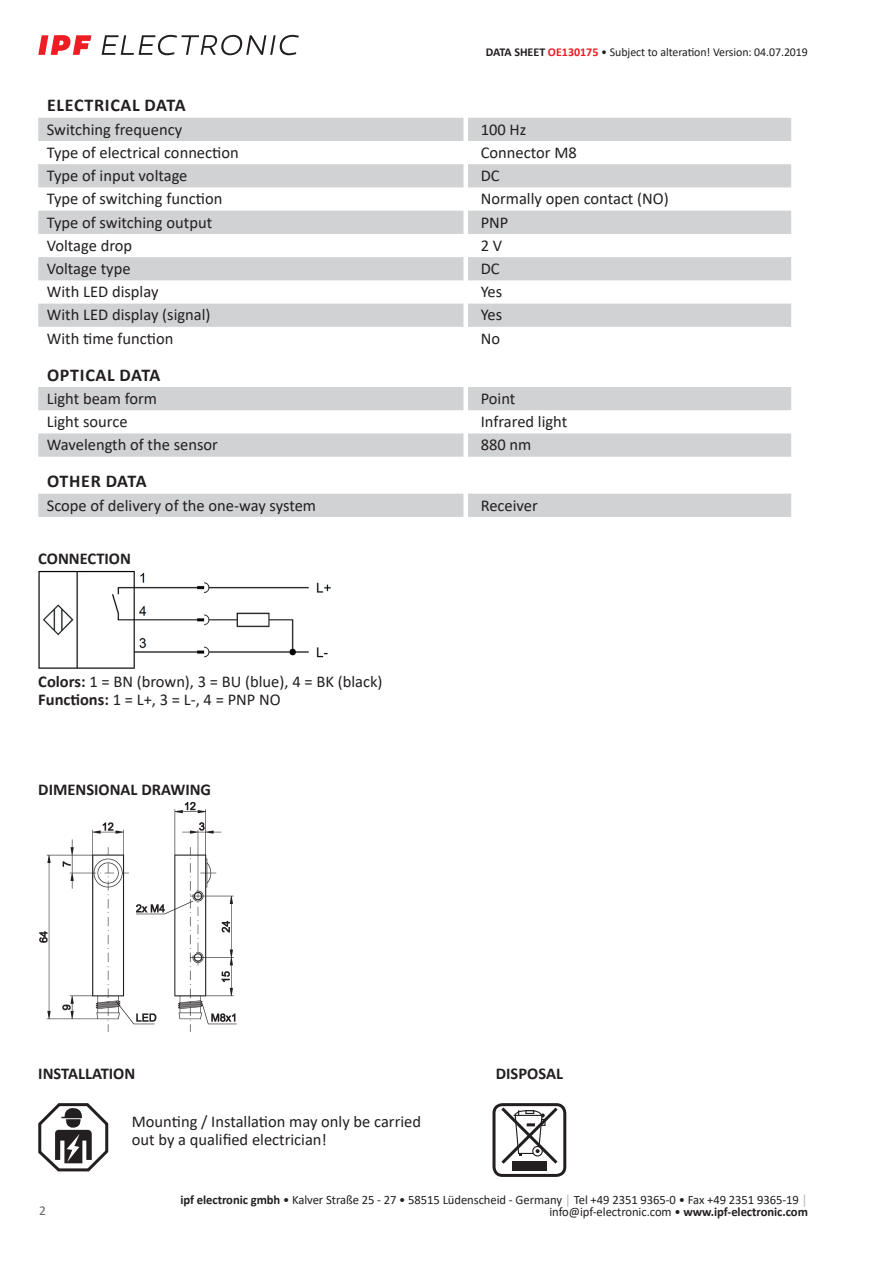
<style>
.page{position:relative;width:893px;height:1263px;background:#fff}
.page>*{position:absolute;margin:0;border:0;box-sizing:border-box;transform-origin:0 0}
.t1{font:700 18px "Calibri";letter-spacing:.04em;color:#231f20}
.t2{font:700 18px "Calibri";letter-spacing:.015em;color:#231f20}
.t3{font:16.5px/18px "Calibri";color:#231f20}
.t4{font:700 16.5px "Calibri";color:#231f20}
.t5{font:13.5px "Calibri";color:#636366}
.t6{font:12.75px/12.6px "Calibri";letter-spacing:-.005em;color:#231f20;text-align:right}
.t7{font:12px "Calibri";letter-spacing:-.005em;color:#231f20}
.s1{font-weight:700}
.s2{font-weight:700;color:#ee1d23}
.s3{color:#a8a9ad}
</style>
<div class="page">
<svg style="left:102px;top:35px;width:197px;height:20px"></svg>
<svg style="left:38px;top:35px;width:53px;height:20px"></svg>
<svg style="left:38px;top:118px;width:753px;height:209px;fill:#d1d2d4"></svg>
<svg style="left:38px;top:387px;width:753px;height:70px;fill:#d1d2d4"></svg>
<div style="left:38px;top:494px;width:753px;height:23px;background:#d1d2d4"></div>
<img style="left:38px;top:570px;width:293px;height:99px">
<img style="left:39px;top:802px;width:198px;height:230px">
<svg style="left:38px;top:1103px;width:71px;height:69px"></svg>
<div style="left:492px;top:1103px;width:74px;height:74px;border:3px solid #231f20;border-radius:9px"></div>
<div style="left:512px;top:1162px;width:35px;height:9px;background:#231f20"></div>
<svg style="left:498px;top:1104px;width:63px;height:60px"></svg>
<p class="t7" style="left:486px;top:44px;width:324px"><span class="s1">DATA SHEET</span> <span class="s2">OE130175</span> • Subject to alteration! Version: 04.07.2019</p>
<p class="t1" style="left:47px;top:93px;width:140px">ELECTRICAL DATA</p>
<p class="t3" style="left:47px;top:120px;width:137px">Switching frequency</p>
<p class="t3" style="left:481px;top:120px;width:47px">100 Hz</p>
<p class="t3" style="left:47px;top:143px;width:193px">Type of electrical connection</p>
<p class="t3" style="left:481px;top:143px;width:98px">Connector M8</p>
<p class="t3" style="left:47px;top:166px;width:142px">Type of input voltage</p>
<p class="t3" style="left:481px;top:166px;width:20px">DC</p>
<p class="t3" style="left:47px;top:189px;width:177px">Type of switching function</p>
<p class="t3" style="left:481px;top:189px;width:190px">Normally open contact (NO)</p>
<p class="t3" style="left:47px;top:213px;width:167px">Type of switching output</p>
<p class="t3" style="left:481px;top:213px;width:29px">PNP</p>
<p class="t3" style="left:47px;top:236px;width:87px">Voltage drop</p>
<p class="t3" style="left:481px;top:236px;width:23px">2V</p>
<p class="t3" style="left:47px;top:259px;width:85px">Voltage type</p>
<p class="t3" style="left:481px;top:259px;width:20px">DC</p>
<p class="t3" style="left:47px;top:282px;width:113px">With LED display</p>
<p class="t3" style="left:481px;top:282px;width:23px">Yes</p>
<p class="t3" style="left:47px;top:306px;width:165px">With LED display (signal)</p>
<p class="t3" style="left:481px;top:306px;width:23px">Yes</p>
<p class="t3" style="left:47px;top:329px;width:128px">With time function</p>
<p class="t3" style="left:481px;top:329px;width:21px">No</p>
<p class="t1" style="left:47px;top:362px;width:115px">OPTICAL DATA</p>
<p class="t3" style="left:47px;top:389px;width:112px">Light beam form</p>
<p class="t3" style="left:481px;top:389px;width:36px">Point</p>
<p class="t3" style="left:47px;top:412px;width:82px">Light source</p>
<p class="t3" style="left:481px;top:412px;width:88px">Infrared light</p>
<p class="t3" style="left:47px;top:435px;width:173px">Wavelength of the sensor</p>
<p class="t3" style="left:481px;top:435px;width:52px">880 nm</p>
<p class="t2" style="left:47px;top:469px;width:101px">OTHER DATA</p>
<p class="t3" style="left:47px;top:496px;width:271px">Scope of delivery of the one-way system</p>
<p class="t3" style="left:481px;top:496px;width:59px">Receiver</p>
<p class="t4" style="left:38px;top:546px;width:94px">CONNECTION</p>
<p class="t3" style="left:38px;top:672px;width:346px"><span class="s1">Colors:</span> 1 = BN (brown), 3 = BU (blue), 4 = BK (black)<br><span class="s1">Functions:</span> 1 = L+, 3 = L-, 4 = PNP NO</p>
<p class="t4" style="left:38px;top:778px;width:174px">DIMENSIONAL DRAWING</p>
<p class="t4" style="left:38px;top:1062px;width:99px">INSTALLATION</p>
<p class="t4" style="left:496px;top:1062px;width:69px">DISPOSAL</p>
<p class="t3" style="left:132px;top:1112px;width:291px">Mounting / Installation may only be carried out by a qualified electrician!</p>
<p class="t5" style="left:39px;top:1201px;width:8px">2</p>
<p class="t6" style="left:180px;top:1193px;width:629px"><span class="s1">ipf electronic gmbh</span> • Kalver Straße 25 - 27 • 58515 Lüdenscheid - Germany <span class="s3">│</span> Tel +49 2351 9365-0 • Fax +49 2351 9365-19 <span class="s3">│ </span>info@ipf-electronic.com • <span class="s1">www.ipf-electronic.com</span></p>
</div>
